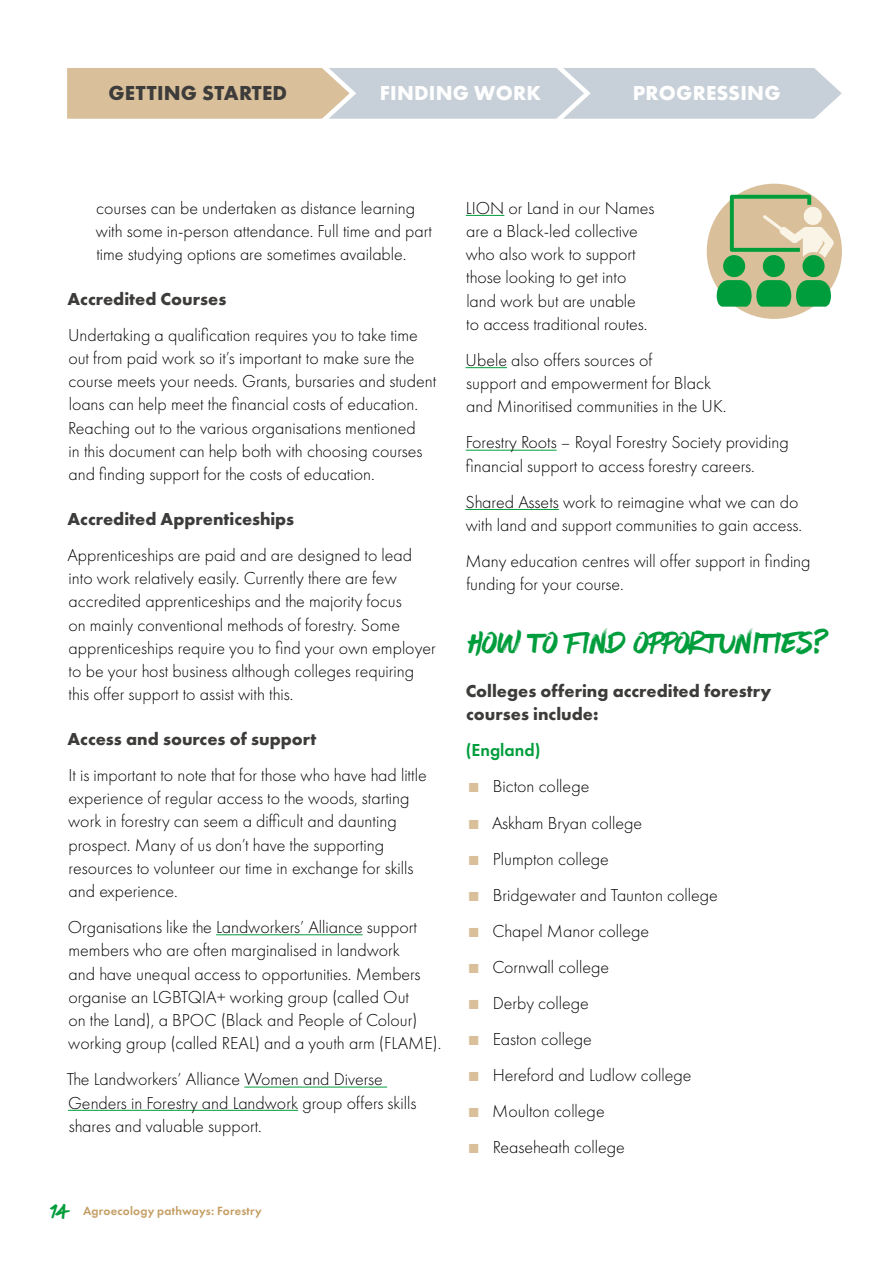
<style>
.page{position:relative;width:893px;height:1263px;background:#fff}
.page>*{position:absolute;margin:0;border:0;box-sizing:border-box;transform-origin:0 0}
.t1{font:44.25px "Have Heart Two";color:#009d3c}
.t2{font:30px "Have Heart Two";color:#009d3c}
.t3{font:700 21px "Futura PT";letter-spacing:.01em;color:#fff}
.t4{font:700 21px "Futura PT";letter-spacing:.01em;color:#3d3c3b}
.t5{font:300 18px/23.2px "Futura PT";color:#000}
.t6{font:700 18px/23.2px "Futura PT";color:#3d3c3b}
.t7{font:600 18px "Futura PT";color:#009d3c}
.t8{font:600 12.3px "Futura PT";letter-spacing:.015em;color:#c49e64}
.s1{color:#d9c09a}
</style>
<div class="page">
<hr style="left:216px;top:934px;width:147px;height:1px;background:#009d3c">
<hr style="left:244px;top:1086px;width:143px;height:1px;background:#009d3c">
<hr style="left:68px;top:1110px;width:230px;height:1px;background:#009d3c">
<hr style="left:466px;top:215px;width:38px;height:1px;background:#009d3c">
<hr style="left:466px;top:367px;width:41px;height:1px;background:#009d3c">
<hr style="left:466px;top:450px;width:91px;height:1px;background:#009d3c">
<hr style="left:465px;top:509px;width:94px;height:1px;background:#009d3c">
<svg style="left:67px;top:68px;width:775px;height:51px;background:#cfccc4"></svg>
<div style="left:707px;top:184px;width:135px;height:135px;background:#d9c09a;border-radius:50%"></div>
<svg style="left:716px;top:195px;width:118px;height:112px"></svg>
<p class="t4" style="left:108px;top:80px;width:180px">GETTING STARTED</p>
<p class="t3" style="left:380px;top:80px;width:163px">FINDING WORK</p>
<p class="t3" style="left:633px;top:80px;width:149px">PROGRESSING</p>
<p class="t5" style="left:96px;top:196px;width:337px">courses can be undertaken as distance learning with some in-person attendance. Full time and part time studying options are sometimes available.</p>
<p class="t6" style="left:68px;top:287px;width:160px">Accredited Courses</p>
<p class="t5" style="left:68px;top:323px;width:370px">Undertaking a qualification requires you to take time out from paid work so it’s important to make sure the course meets your needs. Grants, bursaries and student loans can help meet the financial costs of education.<br>Reaching out to the various organisations mentioned<br>in this document can help both with choosing courses and finding support for the costs of education.</p>
<p class="t6" style="left:68px;top:507px;width:228px">Accredited Apprenticeships</p>
<p class="t5" style="left:67px;top:543px;width:370px">Apprenticeships are paid and are designed to lead into work relatively easily. Currently there are few accredited apprenticeships and the majority focus<br>on mainly conventional methods of forestry. Some apprenticeships require you to find your own employer to be your host business although colleges requiring this offer support to assist with this.</p>
<p class="t6" style="left:68px;top:727px;width:250px">Access and sources of support</p>
<p class="t5" style="left:68px;top:763px;width:360px">It is important to note that for those who have had little experience of regular access to the woods, starting work in forestry can seem a difficult and daunting prospect. Many of us don’t have the supporting resources to volunteer our time in exchange for skills and experience.</p>
<p class="t5" style="left:68px;top:916px;width:375px">Organisations like the Landworkers’ Alliance support members who are often marginalised in landwork<br>and have unequal access to opportunities. Members organise an LGBTQIA+ working group (called Out<br>on the Land), a BPOC (Black and People of Colour) working group (called REAL) and a youth arm (FLAME).</p>
<p class="t5" style="left:67px;top:1068px;width:351px">The Landworkers’ Alliance Women and Diverse<br>Genders in Forestry and Landwork group offers skills shares and valuable support.</p>
<h2 class="t2" style="left:51px;top:1197px;width:19px">14</h2>
<p class="t8" style="left:83px;top:1203px;width:180px">Agroecology pathways: Forestry</p>
<p class="t5" style="left:466px;top:196px;width:190px">LION or Land in our Names are a Black-led collective who also work to support those looking to get into land work but are unable<br>to access traditional routes.</p>
<p class="t5" style="left:466px;top:348px;width:262px">Ubele also offers sources of<br>support and empowerment for Black and Minoritised communities in the UK.</p>
<p class="t5" style="left:466px;top:431px;width:325px">Forestry Roots – Royal Forestry Society providing financial support to access forestry careers.</p>
<p class="t5" style="left:465px;top:490px;width:338px">Shared Assets work to reimagine what we can do with land and support communities to gain access.</p>
<p class="t5" style="left:465px;top:549px;width:347px">Many education centres will offer support in finding funding for your course.</p>
<h1 class="t1" style="left:468px;top:622px;width:360px">How to find opportunities?</h1>
<p class="t6" style="left:466px;top:679px;width:307px">Colleges offering accredited forestry courses include:</p>
<p class="t7" style="left:466px;top:739px;width:76px">(England)</p>
<p class="t5" style="left:469px;top:775px;width:122px"><span class="s1">■</span> Bicton college</p>
<p class="t5" style="left:469px;top:811px;width:175px"><span class="s1">■</span> Askham Bryan college</p>
<p class="t5" style="left:469px;top:847px;width:141px"><span class="s1">■</span> Plumpton college</p>
<p class="t5" style="left:469px;top:883px;width:250px"><span class="s1">■</span> Bridgewater and Taunton college</p>
<p class="t5" style="left:469px;top:919px;width:182px"><span class="s1">■</span> Chapel Manor college</p>
<p class="t5" style="left:469px;top:955px;width:142px"><span class="s1">■</span> Cornwall college</p>
<p class="t5" style="left:469px;top:991px;width:122px"><span class="s1">■</span> Derby college</p>
<p class="t5" style="left:469px;top:1027px;width:124px"><span class="s1">■</span> Easton college</p>
<p class="t5" style="left:469px;top:1063px;width:224px"><span class="s1">■</span> Hereford and Ludlow college</p>
<p class="t5" style="left:469px;top:1099px;width:137px"><span class="s1">■</span> Moulton college</p>
<p class="t5" style="left:469px;top:1135px;width:157px"><span class="s1">■</span> Reaseheath college</p>
</div>
